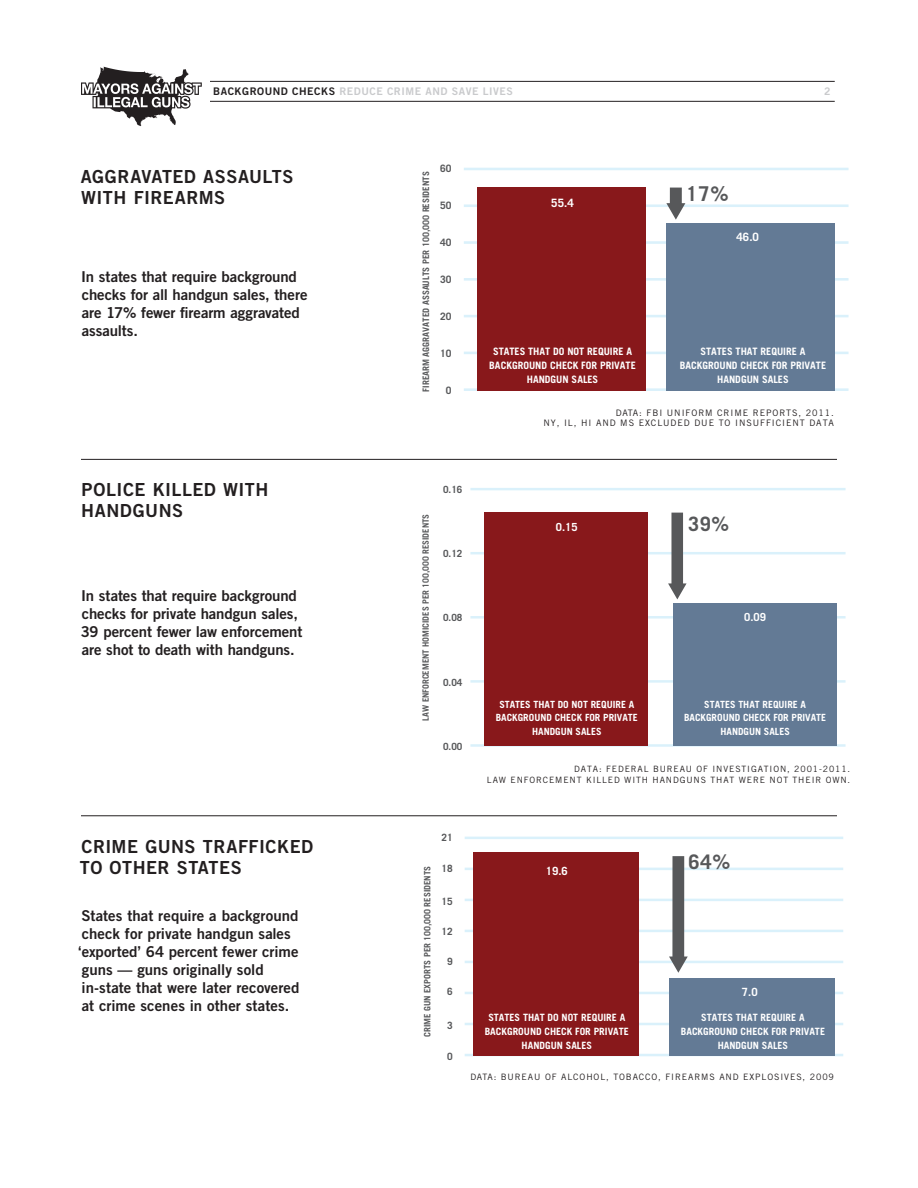
<style>
.page{position:relative;width:918px;height:1188px;background:#fff}
.page>*{position:absolute;margin:0;border:0;box-sizing:border-box;transform-origin:0 0}
.t1{font:700 20.4px "Trade Gothic";color:#57585a}
.t2{font:700 20.1px "Trade Gothic";color:#57585a}
.t3{font:700 19.8px "Trade Gothic";color:#57585a}
.t4{font:18px/21px "Trade Gothic Bold Two";letter-spacing:.025em;color:#231f20}
.t5{font:15px/18px "Trade Gothic Bold Two";color:#231f20}
.t6{font:700 11.55px "Trade Gothic";color:#fff}
.t7{font:700 11.25px "Trade Gothic";color:#fff}
.t8{font:700 11.1px "Trade Gothic";color:#fff}
.t9{font:10.5px "Trade Gothic Bold Two";letter-spacing:.05em;color:#c9cacc}
.t10{font:700 10.2px/14.1px "Trade Gothic";color:#fff;text-align:center}
.t11{font:700 10.2px "Trade Gothic";color:#57585a}
.t12{font:700 10.05px/13.8px "Trade Gothic";color:#fff;text-align:center}
.t13{font:700 10.05px "Trade Gothic";color:#57585a}
.t14{font:700 9.9px/13.6px "Trade Gothic";color:#fff;text-align:center}
.t15{font:700 9.9px "Trade Gothic";color:#57585a}
.t16{font:9px/10.8px "Trade Gothic";letter-spacing:.105em;color:#231f20;text-align:right}
.t17{font:700 9px "Trade Gothic";color:#57585a}
.t18{font:8.85px "Trade Gothic";letter-spacing:.105em;color:#231f20}
.t19{font:700 8.85px "Trade Gothic";color:#57585a}
.t20{font:8.7px/10.4px "Trade Gothic";letter-spacing:.105em;color:#231f20;text-align:right}
.t21{font:700 8.7px "Trade Gothic";color:#58595b}
.s1{color:#231f20}
</style>
<div class="page">
<hr style="left:81px;top:815px;width:756px;height:1px;background:#231f20">
<hr style="left:210px;top:101px;width:625px;height:1px;background:#231f20">
<hr style="left:210px;top:81px;width:625px;height:1px;background:#231f20">
<svg style="left:81px;top:67px;width:121px;height:59px"></svg>
<hr style="left:465px;top:837px;width:378px;height:2px;background:#daf1fb">
<hr style="left:465px;top:868px;width:378px;height:2px;background:#daf1fb">
<hr style="left:465px;top:899px;width:378px;height:2px;background:#daf1fb">
<hr style="left:465px;top:930px;width:378px;height:2px;background:#daf1fb">
<hr style="left:465px;top:961px;width:378px;height:2px;background:#daf1fb">
<hr style="left:465px;top:992px;width:378px;height:2px;background:#daf1fb">
<hr style="left:465px;top:1023px;width:378px;height:2px;background:#daf1fb">
<hr style="left:465px;top:1054px;width:378px;height:2px;background:#daf1fb">
<div style="left:473px;top:852px;width:166px;height:204px;background:#88181b"></div>
<div style="left:669px;top:978px;width:166px;height:78px;background:#637a95"></div>
<div style="left:672px;top:856px;width:12px;height:103px;background:#57585a"></div>
<svg style="left:669px;top:957px;width:19px;height:16px"></svg>
<hr style="left:81px;top:459px;width:756px;height:1px;background:#231f20">
<hr style="left:464px;top:168px;width:385px;height:2px;background:#daf1fb">
<hr style="left:464px;top:278px;width:385px;height:3px;background:#daf1fb">
<hr style="left:464px;top:204px;width:385px;height:3px;background:#daf1fb">
<hr style="left:464px;top:315px;width:385px;height:2px;background:#daf1fb">
<hr style="left:464px;top:241px;width:385px;height:3px;background:#daf1fb">
<hr style="left:464px;top:352px;width:385px;height:2px;background:#daf1fb">
<hr style="left:464px;top:388px;width:385px;height:3px;background:#daf1fb">
<div style="left:477px;top:187px;width:169px;height:203px;background:#88181b"></div>
<div style="left:667px;top:223px;width:168px;height:167px;background:#637a95"></div>
<div style="left:670px;top:188px;width:12px;height:18px;background:#57585a"></div>
<svg style="left:666px;top:203px;width:19px;height:17px"></svg>
<hr style="left:470px;top:616px;width:376px;height:3px;background:#daf1fb">
<hr style="left:470px;top:488px;width:376px;height:2px;background:#daf1fb">
<hr style="left:470px;top:680px;width:376px;height:3px;background:#daf1fb">
<hr style="left:470px;top:552px;width:376px;height:2px;background:#daf1fb">
<hr style="left:470px;top:744px;width:376px;height:3px;background:#daf1fb">
<div style="left:485px;top:513px;width:163px;height:233px;background:#88181b"></div>
<div style="left:673px;top:604px;width:164px;height:142px;background:#637a95"></div>
<div style="left:671px;top:513px;width:12px;height:73px;background:#57585a"></div>
<svg style="left:668px;top:583px;width:19px;height:16px"></svg>
<p class="t9" style="left:213px;top:85px;width:301px"><span class="s1">BACKGROUND CHECKS</span> REDUCE CRIME AND SAVE LIVES</p>
<p class="t9" style="left:824px;top:85px;width:8px">2</p>
<p class="t4" style="left:81px;top:166px;width:214px">AGGRAVATED ASSAULTS<br>WITH FIREARMS</p>
<p class="t5" style="left:81px;top:267px;width:228px">In states that require background checks for all handgun sales, there are 17% fewer firearm aggravated assaults.</p>
<p class="t4" style="left:81px;top:479px;width:189px">POLICE KILLED WITH<br>HANDGUNS</p>
<p class="t5" style="left:81px;top:587px;width:223px">In states that require background checks for private handgun sales, 39 percent fewer law enforcement are shot to death with handguns.</p>
<p class="t4" style="left:80px;top:836px;width:235px">CRIME GUNS TRAFFICKED<br>TO OTHER STATES</p>
<p class="t5" style="left:78px;top:907px;width:223px">States that require a background check for private handgun sales ‘exported’ 64 percent fewer crime guns — guns originally sold in-state that were later recovered at crime scenes in other states.</p>
<p class="t17" style="left:420px;top:392px;width:222px;rotate:-90deg">FIREARM AGGRAVATED ASSAULTS PER 100,000 RESIDENTS</p>
<p class="t11" style="left:440px;top:162px;width:13px">60</p>
<p class="t11" style="left:440px;top:199px;width:13px">50</p>
<p class="t11" style="left:440px;top:236px;width:13px">40</p>
<p class="t11" style="left:440px;top:273px;width:13px">30</p>
<p class="t11" style="left:440px;top:310px;width:13px">20</p>
<p class="t11" style="left:440px;top:347px;width:13px">10</p>
<p class="t11" style="left:446px;top:384px;width:7px">0</p>
<p class="t6" style="left:551px;top:196px;width:24px">55.4</p>
<p class="t1" style="left:686px;top:181px;width:44px">17%</p>
<p class="t6" style="left:737px;top:230px;width:24px">46.0</p>
<p class="t10" style="left:489px;top:345px;width:148px">STATES THAT DO NOT REQUIRE A<br>BACKGROUND CHECK FOR PRIVATE<br>HANDGUN SALES</p>
<p class="t10" style="left:680px;top:345px;width:148px">STATES THAT REQUIRE A<br>BACKGROUND CHECK FOR PRIVATE<br>HANDGUN SALES</p>
<p class="t16" style="left:543px;top:407px;width:292px">DATA: FBI UNIFORM CRIME REPORTS, 2011.<br>NY, IL, HI AND MS EXCLUDED DUE TO INSUFFICIENT DATA</p>
<p class="t21" style="left:420px;top:721px;width:208px;rotate:-90deg">LAW ENFORCEMENT HOMICIDES PER 100,000 RESIDENTS</p>
<p class="t15" style="left:443px;top:483px;width:21px">0.16</p>
<p class="t15" style="left:443px;top:547px;width:21px">0.12</p>
<p class="t15" style="left:443px;top:612px;width:21px">0.08</p>
<p class="t15" style="left:443px;top:676px;width:21px">0.04</p>
<p class="t15" style="left:443px;top:740px;width:21px">0.00</p>
<p class="t8" style="left:556px;top:520px;width:23px">0.15</p>
<p class="t3" style="left:688px;top:511px;width:43px">39%</p>
<p class="t8" style="left:744px;top:610px;width:23px">0.09</p>
<p class="t14" style="left:496px;top:697px;width:144px">STATES THAT DO NOT REQUIRE A<br>BACKGROUND CHECK FOR PRIVATE<br>HANDGUN SALES</p>
<p class="t14" style="left:684px;top:697px;width:144px">STATES THAT REQUIRE A<br>BACKGROUND CHECK FOR PRIVATE<br>HANDGUN SALES</p>
<p class="t20" style="left:487px;top:764px;width:365px">DATA: FEDERAL BUREAU OF INVESTIGATION, 2001-2011.<br>LAW ENFORCEMENT KILLED WITH HANDGUNS THAT WERE NOT THEIR OWN.</p>
<p class="t19" style="left:422px;top:1037px;width:173px;rotate:-90deg">CRIME GUN EXPORTS PER 100,000 RESIDENTS</p>
<p class="t13" style="left:441px;top:831px;width:13px">21</p>
<p class="t13" style="left:441px;top:863px;width:13px">18</p>
<p class="t13" style="left:441px;top:895px;width:13px">15</p>
<p class="t13" style="left:441px;top:925px;width:13px">12</p>
<p class="t13" style="left:447px;top:955px;width:7px">9</p>
<p class="t13" style="left:447px;top:985px;width:7px">6</p>
<p class="t13" style="left:447px;top:1019px;width:7px">3</p>
<p class="t13" style="left:447px;top:1050px;width:7px">0</p>
<p class="t7" style="left:546px;top:864px;width:24px">19.6</p>
<p class="t2" style="left:689px;top:850px;width:43px">64%</p>
<p class="t7" style="left:742px;top:985px;width:17px">7.0</p>
<p class="t12" style="left:485px;top:1011px;width:146px">STATES THAT DO NOT REQUIRE A<br>BACKGROUND CHECK FOR PRIVATE<br>HANDGUN SALES</p>
<p class="t12" style="left:681px;top:1011px;width:146px">STATES THAT REQUIRE A<br>BACKGROUND CHECK FOR PRIVATE<br>HANDGUN SALES</p>
<p class="t18" style="left:471px;top:1071px;width:365px">DATA: BUREAU OF ALCOHOL, TOBACCO, FIREARMS AND EXPLOSIVES, 2009</p>
</div>
